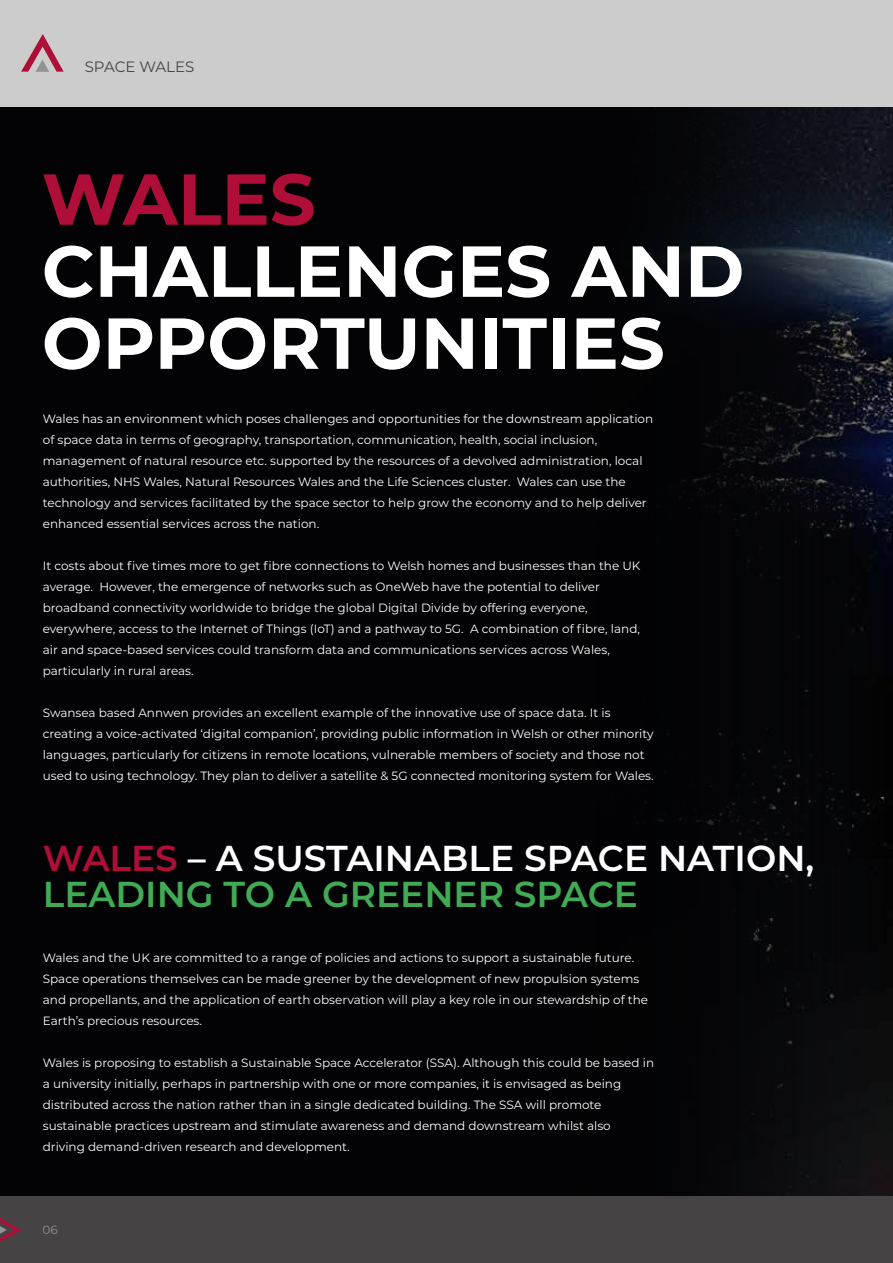
<style>
.page{position:relative;width:893px;height:1263px;background:#fff}
.page>*{position:absolute;margin:0;border:0;box-sizing:border-box;transform-origin:0 0}
.t1{font:700 72px/72px "Montserrat";color:#fff}
.t2{font:700 72px "Montserrat";color:#ae0e37}
.t3{font:600 36px/36px "Montserrat";color:#fff}
.t4{font:15px "Montserrat";color:#464345}
.t5{font:12px/21px "Montserrat";color:#fff}
.t6{font:12px "Montserrat";color:#919294}
.s1{color:#ae0e37}
.s2{color:#41aa54}
</style>
<div class="page">
<div style="left:0;top:0;width:588px;height:1263px;background:#030305"></div>
<svg style="left:584px;top:106px;width:309px;height:1090px;background:#07080c"></svg>
<div style="left:0;top:1196px;width:893px;height:67px;background:#464345"></div>
<div style="left:0;top:0;width:893px;height:106px;background:#ccc"></div>
<svg style="left:21px;top:34px;width:43px;height:38px"></svg>
<svg style="left:0;top:1218px;width:21px;height:24px"></svg>
<p class="t4" style="left:85px;top:56px;width:111px">SPACE WALES</p>
<h1 class="t2" style="left:42px;top:147px;width:275px">WALES</h1>
<h1 class="t1" style="left:42px;top:232px;width:704px">CHALLENGES AND<br>OPPORTUNITIES</h1>
<p class="t5" style="left:43px;top:408px;width:612px">Wales has an environment which poses challenges and opportunities for the downstream application of space data in terms of geography, transportation, communication, health, social inclusion, management of natural resource etc. supported by the resources of a devolved administration, local authorities, NHS Wales, Natural Resources Wales and the Life Sciences cluster. Wales can use the technology and services facilitated by the space sector to help grow the economy and to help deliver enhanced essential services across the nation.</p>
<p class="t5" style="left:43px;top:555px;width:599px">It costs about five times more to get fibre connections to Welsh homes and businesses than the UK average. However, the emergence of networks such as OneWeb have the potential to deliver broadband connectivity worldwide to bridge the global Digital Divide by offering everyone, everywhere, access to the Internet of Things (IoT) and a pathway to 5G. A combination of fibre, land, air and space-based services could transform data and communications services across Wales, particularly in rural areas.</p>
<p class="t5" style="left:43px;top:702px;width:612px">Swansea based Annwen provides an excellent example of the innovative use of space data. It is creating a voice-activated ‘digital companion’, providing public information in Welsh or other minority languages, particularly for citizens in remote locations, vulnerable members of society and those not used to using technology. They plan to deliver a satellite &amp; 5G connected monitoring system for Wales.</p>
<h2 class="t3" style="left:43px;top:838px;width:773px"><span class="s1">WALES</span> – A SUSTAINABLE SPACE NATION,<br><span class="s2">LEADING TO A GREENER SPACE</span></h2>
<p class="t5" style="left:43px;top:946px;width:607px">Wales and the UK are committed to a range of policies and actions to support a sustainable future.<br>Space operations themselves can be made greener by the development of new propulsion systems and propellants, and the application of earth observation will play a key role in our stewardship of the Earth’s precious resources.</p>
<p class="t5" style="left:43px;top:1051px;width:613px">Wales is proposing to establish a Sustainable Space Accelerator (SSA). Although this could be based in a university initially, perhaps in partnership with one or more companies, it is envisaged as being distributed across the nation rather than in a single dedicated building. The SSA will promote sustainable practices upstream and stimulate awareness and demand downstream whilst also driving demand-driven research and development.</p>
<p class="t6" style="left:43px;top:1221px;width:17px">06</p>
</div>
